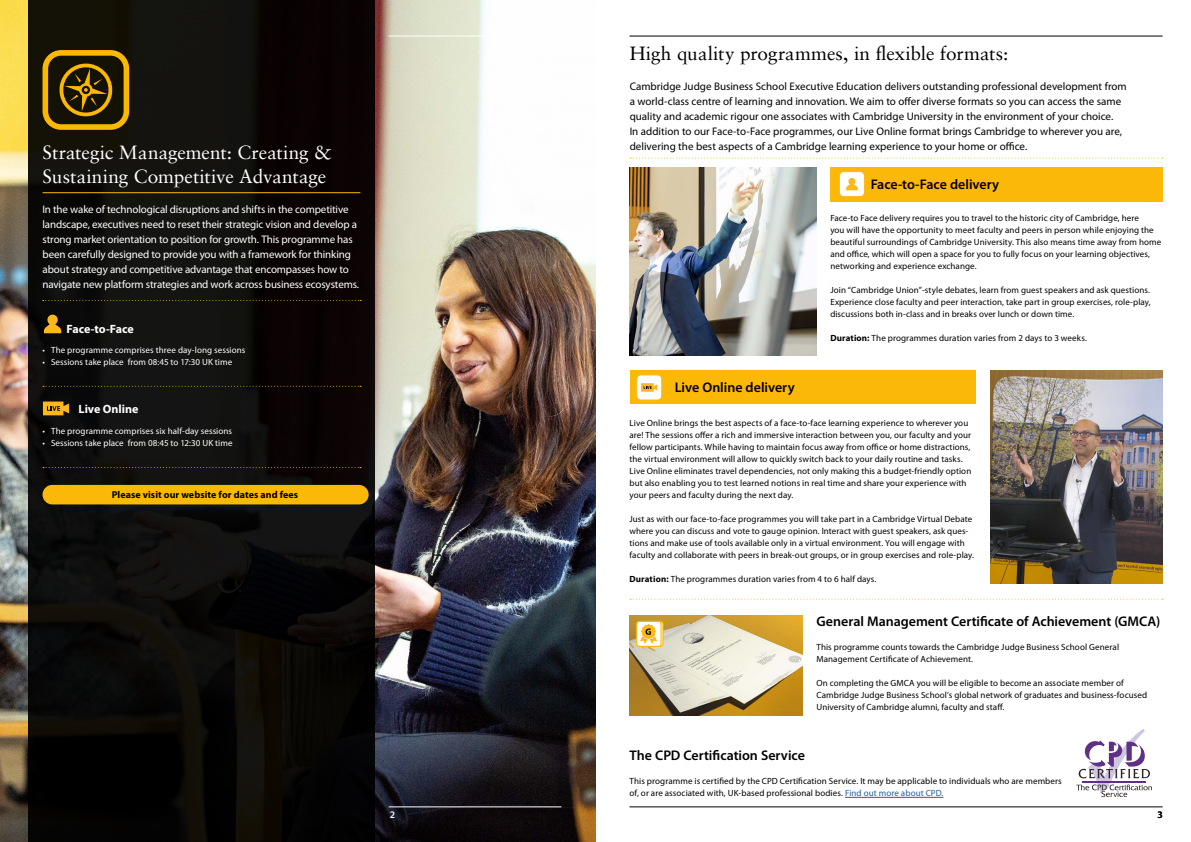
<style>
.page{position:relative;width:1191px;height:842px;background:#fff}
.page>*{position:absolute;margin:0;border:0;box-sizing:border-box;transform-origin:0 0}
.t1{font:19px/24px "Sabon LT";color:#fff}
.t2{font:19px "Sabon LT";letter-spacing:.005em;color:#000}
.t3{font:600 14px "Myriad Pro";color:#000}
.t4{font:700 12px "Myriad Pro";color:#fff}
.t5{font:11px/15px "Myriad Pro";color:#000}
.t6{font:11px/15px "Myriad Pro";letter-spacing:-.015em;color:#fff}
.t7{font:700 10px "Myriad Pro";letter-spacing:.005em;color:#000}
.t8{font:600 10px "Myriad Pro";color:#fff}
.t9{font:600 10px "Myriad Pro";color:#000}
.t10{font:9px/12px "Myriad Pro";letter-spacing:.01em;color:#000}
.t11{font:9px "Myriad Pro";letter-spacing:.01em;color:#fff}
.s1{font-weight:700}
.s2{color:#275b9b}
</style>
<div class="page">
<img style="left:0;top:0;width:595px;height:842px">
<div style="left:28px;top:0;width:346px;height:842px;background:#0c0a08"></div>
<hr style="left:43px;top:192px;width:317px;height:1px;background:#fbb808">
<svg style="left:43px;top:300px;width:318px;height:1px"></svg>
<svg style="left:43px;top:467px;width:318px;height:1px"></svg>
<svg style="left:43px;top:386px;width:318px;height:1px"></svg>
<svg style="left:44px;top:314px;width:17px;height:19px"></svg>
<svg style="left:43px;top:401px;width:26px;height:14px"></svg>
<img style="left:630px;top:615px;width:173px;height:101px">
<img style="left:990px;top:370px;width:172px;height:213px">
<img style="left:629px;top:168px;width:187px;height:187px">
<div style="left:638px;top:621px;width:25px;height:26px;border:1px solid #fbb808;border-radius:3px"></div>
<svg style="left:59px;top:64px;width:54px;height:52px"></svg>
<div style="left:43px;top:50px;width:86px;height:80px;border:6px solid #fbb800;border-radius:16px"></div>
<div style="left:43px;top:485px;width:326px;height:19px;background:#fbb808;border-radius:10px"></div>
<svg style="left:630px;top:158px;width:533px;height:1px"></svg>
<svg style="left:630px;top:599px;width:532px;height:1px"></svg>
<hr style="left:845px;top:797px;width:98px;height:1px;background:#275b9b">
<div style="left:630px;top:370px;width:346px;height:33px;background:#fbb808"></div>
<div style="left:830px;top:168px;width:332px;height:34px;background:#fbb808"></div>
<div style="left:636px;top:375px;width:25px;height:25px;background:#fff;border-radius:4px"></div>
<div style="left:636px;top:374px;width:26px;height:26px;border:1px solid #ffb81c;border-radius:4px"></div>
<svg style="left:641px;top:383px;width:16px;height:9px"></svg>
<div style="left:839px;top:172px;width:25px;height:25px;background:#fff;border-radius:4px"></div>
<div style="left:839px;top:171px;width:26px;height:26px;border:1px solid #ffb81c;border-radius:4px"></div>
<svg style="left:846px;top:178px;width:11px;height:12px"></svg>
<div style="left:636px;top:621px;width:25px;height:25px;background:#fff;border-radius:3px"></div>
<div style="left:636px;top:621px;width:25px;height:26px;border:1px solid #fbb808;border-radius:3px"></div>
<svg style="left:640px;top:624px;width:17px;height:20px"></svg>
<svg style="left:1076px;top:729px;width:76px;height:68px"></svg>
<hr style="left:389px;top:807px;width:172px;height:1px;background:#fff">
<hr style="left:389px;top:36px;width:172px;height:1px;background:#fff">
<hr style="left:629px;top:36px;width:533px;height:1px;background:#000">
<hr style="left:629px;top:807px;width:533px;height:1px;background:#000">
<h1 class="t1" style="left:43px;top:140px;width:291px">Strategic Management: Creating &amp;<br>Sustaining Competitive Advantage</h1>
<p class="t6" style="left:43px;top:202px;width:318px">In the wake of technological disruptions and shifts in the competitive landscape, executives need to reset their strategic vision and develop a strong market orientation to position for growth. This programme has been carefully designed to provide you with a framework for thinking about strategy and competitive advantage that encompasses how to navigate new platform strategies and work across business ecosystems.</p>
<h3 class="t4" style="left:67px;top:322px;width:69px">Face-to-Face</h3>
<p class="t11" style="left:43px;top:346px;width:204px">• The programme comprises three day-long sessions</p>
<p class="t11" style="left:43px;top:358px;width:191px">• Sessions take place from 08:45 to 17:30 UK time</p>
<h3 class="t4" style="left:79px;top:403px;width:61px">Live Online</h3>
<p class="t11" style="left:43px;top:426px;width:191px">• The programme comprises six half-day sessions</p>
<p class="t11" style="left:43px;top:438px;width:192px">• Sessions take place from 08:45 to 12:30 UK time</p>
<p class="t7" style="left:112px;top:489px;width:188px">Please visit our website for dates and fees</p>
<h1 class="t2" style="left:629px;top:42px;width:380px">High quality programmes, in flexible formats:</h1>
<p class="t5" style="left:629px;top:79px;width:498px">Cambridge Judge Business School Executive Education delivers outstanding professional development from a world-class centre of learning and innovation. We aim to offer diverse formats so you can access the same quality and academic rigour one associates with Cambridge University in the environment of your choice.<br>In addition to our Face-to-Face programmes, our Live Online format brings Cambridge to wherever you are, delivering the best aspects of a Cambridge learning experience to your home or office.</p>
<h2 class="t3" style="left:870px;top:177px;width:130px">Face-to-Face delivery</h2>
<h2 class="t3" style="left:675px;top:380px;width:121px">Live Online delivery</h2>
<p class="t10" style="left:830px;top:212px;width:332px">Face-to Face delivery requires you to travel to the historic city of Cambridge, here<br>you will have the opportunity to meet faculty and peers in person while enjoying the beautiful surroundings of Cambridge University. This also means time away from home and office, which will open a space for you to fully focus on your learning objectives, networking and experience exchange.</p>
<p class="t10" style="left:830px;top:284px;width:322px;text-align:justify">Join “Cambridge Union”-style debates, learn from guest speakers and ask questions.<br>Experience close faculty and peer interaction, take part in group exercises, role-play, discussions both in-class and in breaks over lunch or down time.</p>
<p class="t10" style="left:830px;top:332px;width:258px"><span class="s1">Duration:</span> The programmes duration varies from 2 days to 3 weeks.</p>
<p class="t10" style="left:629px;top:417px;width:343px">Live Online brings the best aspects of a face-to-face learning experience to wherever you are! The sessions offer a rich and immersive interaction between you, our faculty and your fellow participants. While having to maintain focus away from office or home distractions, the virtual environment will allow to quickly switch back to your daily routine and tasks.<br>Live Online eliminates travel dependencies, not only making this a budget-friendly option but also enabling you to test learned notions in real time and share your experience with your peers and faculty during the next day.</p>
<p class="t10" style="left:629px;top:513px;width:346px">Just as with our face-to-face programmes you will take part in a Cambridge Virtual Debate where you can discuss and vote to gauge opinion. Interact with guest speakers, ask ques&shy;tions and make use of tools available only in a virtual environment. You will engage with faculty and collaborate with peers in break-out groups, or in group exercises and role-play.</p>
<p class="t10" style="left:629px;top:573px;width:248px"><span class="s1">Duration:</span> The programmes duration varies from 4 to 6 half days.</p>
<h2 class="t3" style="left:816px;top:613px;width:345px">General Management Certificate of Achievement (GMCA)</h2>
<p class="t10" style="left:816px;top:641px;width:304px">This programme counts towards the Cambridge Judge Business School General<br>Management Certificate of Achievement.</p>
<p class="t10" style="left:816px;top:677px;width:332px">On completing the GMCA you will be eligible to become an associate member of<br>Cambridge Judge Business School’s global network of graduates and business-focused<br>University of Cambridge alumni, faculty and staff.</p>
<h2 class="t3" style="left:629px;top:748px;width:177px">The CPD Certification Service</h2>
<p class="t10" style="left:629px;top:775px;width:434px">This programme is certified by the CPD Certification Service. It may be applicable to individuals who are members of, or are associated with, UK-based professional bodies. <span class="s2">Find out more about CPD.</span></p>
<p class="t8" style="left:390px;top:809px;width:7px">2</p>
<p class="t9" style="left:1157px;top:809px;width:7px">3</p>
</div>
